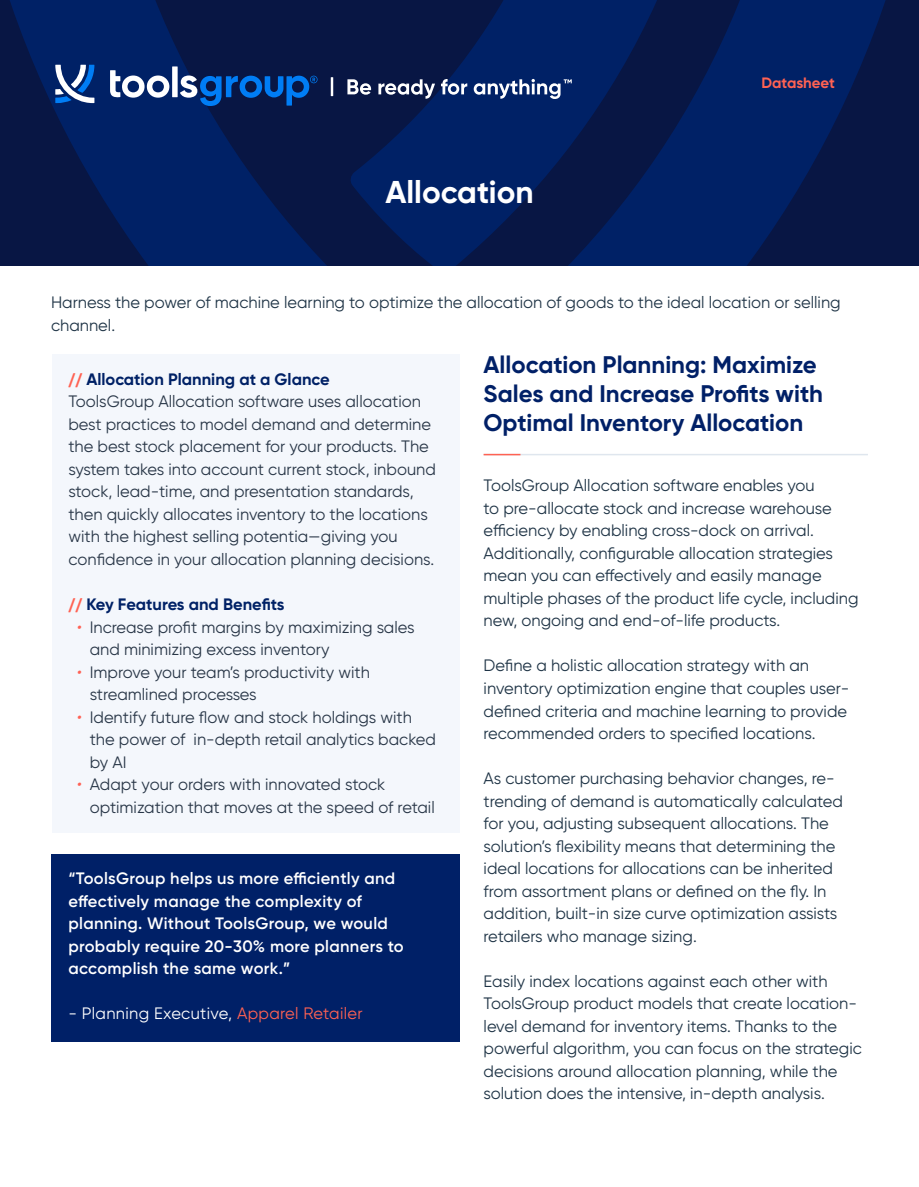
<style>
.page{position:relative;width:919px;height:1187px;background:#fff}
.page>*{position:absolute;margin:0;border:0;box-sizing:border-box;transform-origin:0 0}
.t1{font:700 31.5px "Gilroy";color:#fff}
.t2{font:700 24px/28.8px "Gilroy";color:#002067}
.t3{font:16.5px/22.5px "Gilroy";color:#1f3446}
.t4{font:16.5px/22.5px "Gilroy";color:#283647}
.t5{font:600 16.5px/22.5px "Gilroy";letter-spacing:.02em;color:#fff}
.t6{font:16.5px "Gilroy";letter-spacing:.02em;color:#fff}
.t7{font:700 16.5px "Gilroy";color:#002166}
.t8{font:700 15px "Gilroy";letter-spacing:-.005em;color:#ff6253}
.s1{font-family:"Calibri";font-weight:700;color:#ff6253}
.s2{font-weight:700;color:#002166}
.s3{font-family:"Calibri";color:#ff6253}
.s4{font-style:italic;color:#ff6154}
.s5{color:#ff6253}
</style>
<div class="page">
<svg style="left:4px;top:0;width:345px;height:266px;background:#041a53"></svg>
<svg style="left:724px;top:0;width:194px;height:266px;background:#031b55"></svg>
<svg style="left:349px;top:0;width:375px;height:266px;background:#031c57"></svg>
<hr style="left:483px;top:454px;width:384px;height:1px;background:#dfe6ee">
<hr style="left:483px;top:454px;width:37px;height:1px;background:#ff6253">
<svg style="left:331px;top:77px;width:2px;height:19px"></svg>
<svg style="left:347px;top:79px;width:24px;height:16px"></svg>
<svg style="left:378px;top:79px;width:57px;height:20px"></svg>
<svg style="left:441px;top:79px;width:26px;height:16px"></svg>
<svg style="left:473px;top:79px;width:98px;height:20px"></svg>
<svg style="left:51px;top:40px;width:273px;height:66px;background:#1a3973"></svg>
<div style="left:52px;top:354px;width:407px;height:479px;background:#f4f7fc"></div>
<div style="left:51px;top:853px;width:408px;height:188px;background:#002067"></div>
<h1 class="t1" style="left:385px;top:172px;width:150px">Allocation</h1>
<p class="t8" style="left:761px;top:74px;width:75px">Datasheet</p>
<p class="t3" style="left:51px;top:291px;width:791px">Harness the power of machine learning to optimize the allocation of goods to the ideal location or selling channel.</p>
<p class="t4" style="left:68px;top:367px;width:369px"><span class="s1">//</span> <span class="s2">Allocation Planning at a Glance<br></span>ToolsGroup Allocation software uses allocation best practices to model demand and determine the best stock placement for your products. The system takes into account current stock, inbound stock, lead-time, and presentation standards, then quickly allocates inventory to the locations with the highest selling potentia—giving you confidence in your allocation planning decisions.</p>
<p class="t7" style="left:68px;top:594px;width:218px"><span class="s3">//</span> Key Features and Benefits</p>
<p class="t4" style="left:90px;top:615px;width:326px;text-indent:-13px"><span class="s4">•</span> Increase profit margins by maximizing sales and minimizing excess inventory</p>
<p class="t4" style="left:90px;top:660px;width:282px;text-indent:-13px"><span class="s4">•</span> Improve your team’s productivity with streamlined processes</p>
<p class="t4" style="left:90px;top:705px;width:347px;text-indent:-13px"><span class="s4">•</span> Identify future flow and stock holdings with the power of in-depth retail analytics backed by AI</p>
<p class="t4" style="left:90px;top:773px;width:346px;text-indent:-13px"><span class="s4">•</span> Adapt your orders with innovated stock optimization that moves at the speed of retail</p>
<p class="t5" style="left:68px;top:866px;width:337px">“ToolsGroup helps us more efficiently and effectively manage the complexity of planning. Without ToolsGroup, we would probably require 20-30% more planners to accomplish the same work.”</p>
<p class="t6" style="left:68px;top:1003px;width:296px">- Planning Executive, <span class="s5">Apparel Retailer</span></p>
<h2 class="t2" style="left:483px;top:350px;width:341px">Allocation Planning: Maximize<br>Sales and Increase Profits with<br>Optimal Inventory Allocation</h2>
<p class="t3" style="left:483px;top:474px;width:376px">ToolsGroup Allocation software enables you<br>to pre-allocate stock and increase warehouse efficiency by enabling cross-dock on arrival.<br>Additionally, configurable allocation strategies mean you can effectively and easily manage multiple phases of the product life cycle, including new, ongoing and end-of-life products.</p>
<p class="t3" style="left:483px;top:654px;width:367px">Define a holistic allocation strategy with an inventory optimization engine that couples user&shy;defined criteria and machine learning to provide recommended orders to specified locations.</p>
<p class="t3" style="left:483px;top:766px;width:361px">As customer purchasing behavior changes, re&shy;trending of demand is automatically calculated for you, adjusting subsequent allocations. The solution’s flexibility means that determining the ideal locations for allocations can be inherited from assortment plans or defined on the fly. In addition, built-in size curve optimization assists retailers who manage sizing.</p>
<p class="t3" style="left:483px;top:969px;width:380px">Easily index locations against each other with ToolsGroup product models that create location&shy;level demand for inventory items. Thanks to the powerful algorithm, you can focus on the strategic decisions around allocation planning, while the solution does the intensive, in-depth analysis.</p>
</div>
